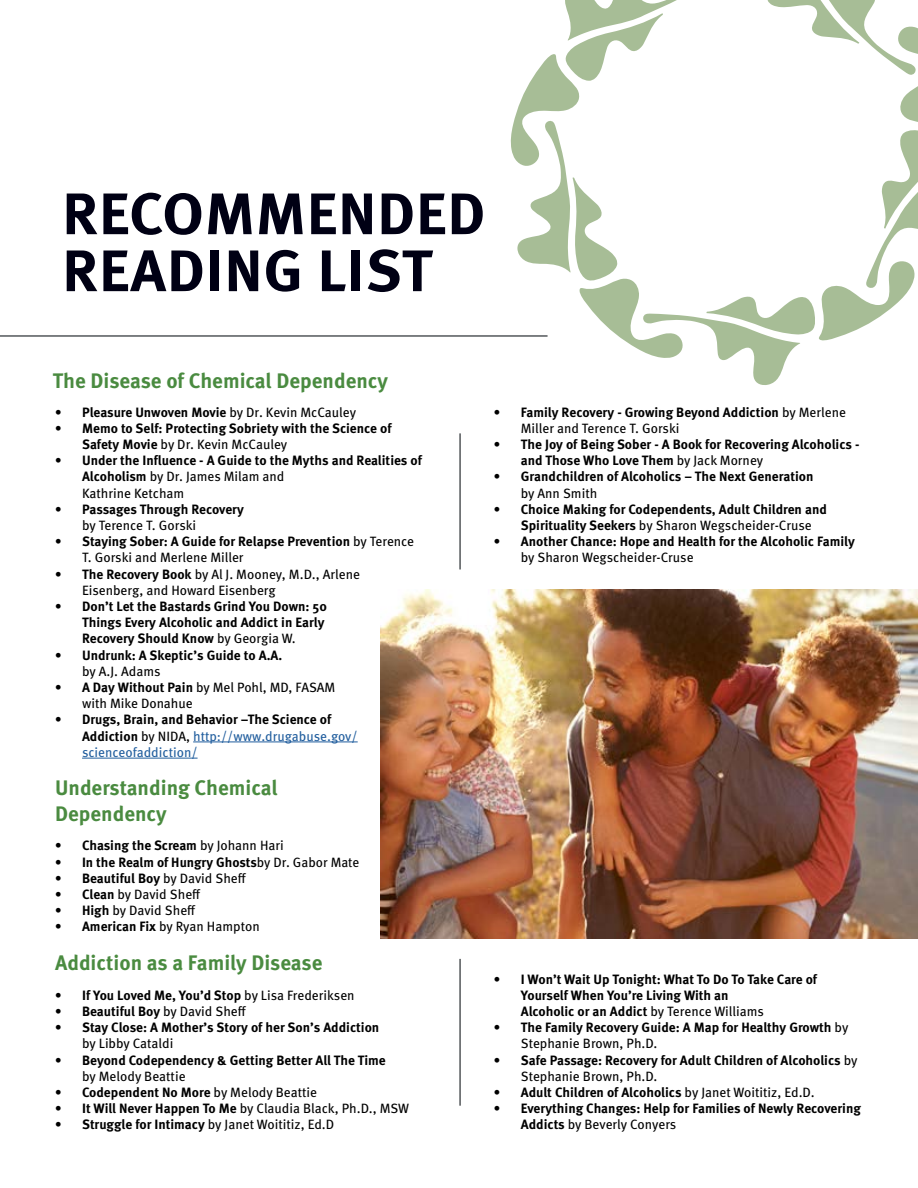
<style>
.page{position:relative;width:918px;height:1188px;background:#fff}
.page>*{position:absolute;margin:0;border:0;box-sizing:border-box;transform-origin:0 0}
.t1{font:700 58.5px/57px "Meta OT";letter-spacing:.01em;color:#000014;scale:1.04 1}
.t2{font:700 21px/25.2px "Meta OT";color:#4a8b40}
.t3{font:700 13.5px/16.2px "Meta OT";color:#000}
.t4{font:13.5px/16.2px "Meta OT";color:#000}
.s1{font-weight:400}
.s2{font-weight:700}
.s3{font-weight:400;color:#215e9e}
</style>
<div class="page">
<img style="left:381px;top:590px;width:537px;height:349px">
<svg style="left:510px;top:0;width:408px;height:385px"></svg>
<hr style="left:193px;top:742px;width:165px;height:1px;background:#215e9e">
<hr style="left:82px;top:758px;width:116px;height:1px;background:#215e9e">
<hr style="left:459px;top:433px;width:2px;height:136px;background:#53575a">
<hr style="left:459px;top:959px;width:2px;height:147px;background:#53575a">
<hr style="left:0;top:335px;width:548px;height:2px;background:#53575a">
<h1 class="t1" style="left:62px;top:187px;width:409px">RECOMMENDED<br>READING LIST</h1>
<h2 class="t2" style="left:53px;top:369px;width:337px">The Disease of Chemical Dependency</h2>
<p class="t3" style="left:55px;top:404px;width:303px">• Pleasure Unwoven Movie <span class="s1">by Dr. Kevin McCauley</span></p>
<p class="t3" style="left:82px;top:420px;width:311px;text-indent:-27px">• Memo to Self: Protecting Sobriety with the Science of<br>Safety Movie <span class="s1">by Dr. Kevin McCauley</span></p>
<p class="t3" style="left:82px;top:453px;width:341px;text-indent:-27px">• Under the Influence - A Guide to the Myths and Realities of<br>Alcoholism <span class="s1">by Dr. James Milam and<br>Kathrine Ketcham</span></p>
<p class="t3" style="left:55px;top:501px;width:190px">• Passages Through Recovery</p>
<p class="t4" style="left:82px;top:517px;width:116px">by Terence T. Gorski</p>
<p class="t3" style="left:82px;top:534px;width:334px;text-indent:-27px">• Staying Sober: A Guide for Relapse Prevention <span class="s1">by Terence<br>T. Gorski and Merlene Miller</span></p>
<p class="t4" style="left:82px;top:566px;width:279px;text-indent:-27px"><span class="s2">• The Recovery Book</span> by Al J. Mooney, M.D., Arlene<br>Eisenberg, and Howard Eisenberg</p>
<p class="t3" style="left:82px;top:599px;width:246px;text-indent:-27px">• Don’t Let the Bastards Grind You Down: 50<br>Things Every Alcoholic and Addict in Early<br>Recovery Should Know <span class="s1">by Georgia W.</span></p>
<p class="t3" style="left:55px;top:647px;width:229px">• Undrunk: A Skeptic’s Guide to A.A.</p>
<p class="t4" style="left:82px;top:663px;width:80px">by A.J. Adams</p>
<p class="t4" style="left:82px;top:679px;width:255px;text-indent:-27px"><span class="s2">• A Day Without Pain</span> by Mel Pohl, MD, FASAM with Mike Donahue</p>
<p class="t3" style="left:82px;top:712px;width:277px;text-indent:-27px">• Drugs, Brain, and Behavior –The Science of<br>Addiction <span class="s1">by NIDA,</span> <span class="s3">http://www.drugabuse.gov/ scienceofaddiction/</span></p>
<h2 class="t2" style="left:55px;top:776px;width:224px">Understanding Chemical<br>Dependency</h2>
<p class="t3" style="left:55px;top:838px;width:230px">• Chasing the Scream <span class="s1">by Johann Hari</span></p>
<p class="t3" style="left:55px;top:854px;width:306px">• In the Realm of Hungry Ghosts<span class="s1">by Dr. Gabor Mate</span></p>
<p class="t3" style="left:55px;top:870px;width:193px">• Beautiful Boy <span class="s1">by David Sheff</span></p>
<p class="t4" style="left:55px;top:886px;width:147px"><span class="s2">• Clean</span> by David Sheff</p>
<p class="t4" style="left:55px;top:903px;width:142px"><span class="s2">• High</span> by David Sheff</p>
<p class="t4" style="left:55px;top:919px;width:206px"><span class="s2">• American Fix</span> by Ryan Hampton</p>
<h2 class="t2" style="left:55px;top:951px;width:269px">Addiction as a Family Disease</h2>
<p class="t3" style="left:55px;top:987px;width:301px">• If You Loved Me, You’d Stop <span class="s1">by Lisa Frederiksen</span></p>
<p class="t3" style="left:55px;top:1004px;width:193px">• Beautiful Boy <span class="s1">by David Sheff</span></p>
<p class="t3" style="left:55px;top:1020px;width:326px">• Stay Close: A Mother’s Story of her Son’s Addiction</p>
<p class="t4" style="left:82px;top:1036px;width:93px">by Libby Cataldi</p>
<p class="t3" style="left:55px;top:1052px;width:332px">• Beyond Codependency &amp; Getting Better All The Time</p>
<p class="t4" style="left:82px;top:1068px;width:105px">by Melody Beattie</p>
<p class="t3" style="left:55px;top:1085px;width:264px">• Codependent No More <span class="s1">by Melody Beattie</span></p>
<p class="t4" style="left:55px;top:1101px;width:356px"><span class="s2">• It Will Never Happen To Me</span> by Claudia Black, Ph.D., MSW</p>
<p class="t3" style="left:55px;top:1117px;width:281px">• Struggle for Intimacy <span class="s1">by Janet Woititiz, Ed.D</span></p>
<p class="t3" style="left:521px;top:404px;width:327px;text-indent:-27px">• Family Recovery - Growing Beyond Addiction <span class="s1">by Merlene<br>Miller and Terence T. Gorski</span></p>
<p class="t3" style="left:521px;top:437px;width:340px;text-indent:-27px">• The Joy of Being Sober - A Book for Recovering Alcoholics - and Those Who Love Them <span class="s1">by Jack Morney</span></p>
<p class="t3" style="left:494px;top:469px;width:321px">• Grandchildren of Alcoholics – The Next Generation</p>
<p class="t4" style="left:521px;top:485px;width:78px">by Ann Smith</p>
<p class="t3" style="left:521px;top:501px;width:308px;text-indent:-27px">• Choice Making for Codependents, Adult Children and<br>Spirituality Seekers <span class="s1">by Sharon Wegscheider-Cruse</span></p>
<p class="t3" style="left:494px;top:534px;width:363px">• Another Chance: Hope and Health for the Alcoholic Family</p>
<p class="t4" style="left:521px;top:550px;width:174px">by Sharon Wegscheider-Cruse</p>
<p class="t3" style="left:521px;top:971px;width:298px;text-indent:-27px">• I Won’t Wait Up Tonight: What To Do To Take Care of<br>Yourself When You’re Living With an<br>Alcoholic or an Addict <span class="s1">by Terence Williams</span></p>
<p class="t3" style="left:521px;top:1020px;width:329px;text-indent:-27px">• The Family Recovery Guide: A Map for Healthy Growth <span class="s1">by<br>Stephanie Brown, Ph.D.</span></p>
<p class="t3" style="left:521px;top:1052px;width:338px;text-indent:-27px">• Safe Passage: Recovery for Adult Children of Alcoholics <span class="s1">by<br>Stephanie Brown, Ph.D.</span></p>
<p class="t3" style="left:494px;top:1085px;width:322px">• Adult Children of Alcoholics <span class="s1">by Janet Woititiz, Ed.D.</span></p>
<p class="t3" style="left:521px;top:1101px;width:342px;text-indent:-27px">• Everything Changes: Help for Families of Newly Recovering<br>Addicts <span class="s1">by Beverly Conyers</span></p>
</div>
